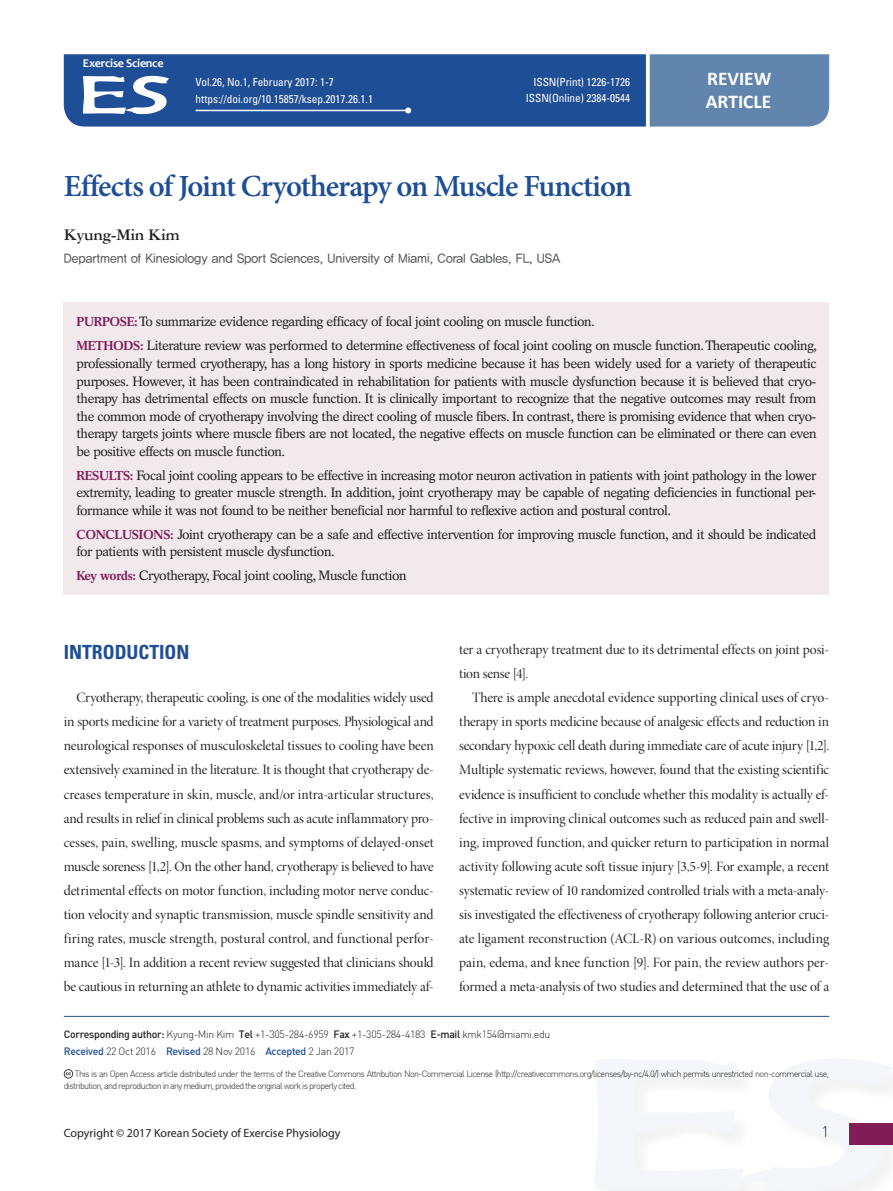
<style>
.page{position:relative;width:893px;height:1191px;background:#fff}
.page>*{position:absolute;margin:0;border:0;box-sizing:border-box;transform-origin:0 0}
.제목_영문{font:600 30.75px "Minion Pro";letter-spacing:-.03em;color:#1e4e96}
.t1{font:700 19.5px "Calibri";color:#fff}
.소제목1{font:700 condensed 19.5px "Univers LT Std";color:#1e4e96}
.저자_영문{font:700 17.25px "Garamond 3 LT Std";letter-spacing:-.02em;color:#231f20}
.러닝헤드{font:15px "Dinlig";color:#231f20}
.본문{font:14.25px/24px "Minion Pro Disp";letter-spacing:-.01em;color:#231f20;text-align:justify}
.초록{font:13.5px/17.5px "Rotation LT Std";letter-spacing:-.03em;color:#231f20;text-align:justify}
.소속_한글{font:12.75px "YDVYGO13";color:#57585a;scale:.95 1}
.t2{font:12px "Myriad Pro";color:#231f20}
.t3{font:700 12px "Candara";letter-spacing:-.02em;color:#fff}
.doi{font:condensed 11.25px "Univers LT Std";color:#fff}
.volume{font:condensed 11.25px "Univers LT Std";color:#fff}
.교신저자{font:10.5px "Dinlig";letter-spacing:-.03em;color:#231f20}
.t4{font:9px/11.9px "Dinlig";letter-spacing:-.07em;color:#231f20}
.s1{font-weight:700;font-size:12.9px;color:#811c57}
.s2{font-family:"Dinmed"}
.s3{font-family:"Dinmed";color:#1e4e96}
</style>
<div class="page">
<svg style="left:595px;top:1059px;width:298px;height:132px"></svg>
<div style="left:849px;top:1123px;width:44px;height:21px;background:#811c57"></div>
<hr style="left:64px;top:1016px;width:765px;height:1px;background:#1e4e96">
<svg style="left:64px;top:1069px;width:9px;height:9px"></svg>
<div style="left:64px;top:302px;width:765px;height:293px;background:#f1e9ec"></div>
<svg style="left:64px;top:54px;width:765px;height:73px;background:#3964a0"></svg>
<p class="t3" style="left:83px;top:56px;width:82px">Exercise Science</p>
<p class="volume" style="left:196px;top:75px;width:140px">Vol.26, No.1, February 2017: 1-7</p>
<p class="doi" style="left:196px;top:91px;width:179px">https://doi.org/10.15857/ksep.2017.26.1.1</p>
<p class="doi" style="left:533px;top:75px;width:98px">ISSN(Print) 1226-1726</p>
<p class="doi" style="left:526px;top:91px;width:106px">ISSN(Online) 2384-0544</p>
<p class="제목_영문" style="left:64px;top:165px;width:570px">Effects of Joint Cryotherapy on Muscle Function</p>
<p class="저자_영문" style="left:64px;top:225px;width:118px">Kyung-Min Kim</p>
<p class="소속_한글" style="left:64px;top:249px;width:524px">Department of Kinesiology and Sport Sciences, University of Miami, Coral Gables, FL, USA</p>
<p class="t1" style="left:707px;top:66px;width:66px">REVIEW</p>
<p class="t1" style="left:706px;top:89px;width:67px">ARTICLE</p>
<p class="초록" style="left:77px;top:313px;width:520px"><span class="s1">PURPOSE:</span> To summarize evidence regarding efficacy of focal joint cooling on muscle function.</p>
<p class="초록" style="left:77px;top:337px;width:742px"><span class="s1">METHODS:</span> Literature review was performed to determine effectiveness of focal joint cooling on muscle function. Therapeutic cooling, professionally termed cryotherapy, has a long history in sports medicine because it has been widely used for a variety of therapeutic purposes. However, it has been contraindicated in rehabilitation for patients with muscle dysfunction because it is believed that cryo&shy;therapy has detrimental effects on muscle function. It is clinically important to recognize that the negative outcomes may result from the common mode of cryotherapy involving the direct cooling of muscle fibers. In contrast, there is promising evidence that when cryo&shy;therapy targets joints where muscle fibers are not located, the negative effects on muscle function can be eliminated or there can even be positive effects on muscle function.</p>
<p class="초록" style="left:77px;top:466px;width:741px"><span class="s1">RESULTS:</span> Focal joint cooling appears to be effective in increasing motor neuron activation in patients with joint pathology in the lower extremity, leading to greater muscle strength. In addition, joint cryotherapy may be capable of negating deficiencies in functional per&shy;formance while it was not found to be neither beneficial nor harmful to reflexive action and postural control.</p>
<p class="초록" style="left:77px;top:525px;width:741px"><span class="s1">CONCLUSIONS:</span> Joint cryotherapy can be a safe and effective intervention for improving muscle function, and it should be indicated for patients with persistent muscle dysfunction.</p>
<p class="초록" style="left:77px;top:567px;width:332px"><span class="s1">Key words:</span> Cryotherapy, Focal joint cooling, Muscle function</p>
<p class="소제목1" style="left:64px;top:640px;width:127px">INTRODUCTION</p>
<p class="본문" style="left:64px;top:686px;width:371px;text-indent:13px">Cryotherapy, therapeutic cooling, is one of the modalities widely used in sports medicine for a variety of treatment purposes. Physiological and neurological responses of musculoskeletal tissues to cooling have been extensively examined in the literature. It is thought that cryotherapy de&shy;creases temperature in skin, muscle, and/or intra-articular structures, and results in relief in clinical problems such as acute inflammatory pro&shy;cesses, pain, swelling, muscle spasms, and symptoms of delayed-onset muscle soreness [1,2]. On the other hand, cryotherapy is believed to have detrimental effects on motor function, including motor nerve conduc&shy;tion velocity and synaptic transmission, muscle spindle sensitivity and firing rates, muscle strength, postural control, and functional perfor&shy;mance [1-3]. In addition a recent review suggested that clinicians should be cautious in returning an athlete to dynamic activities immediately af-</p>
<p class="본문" style="left:459px;top:638px;width:371px">ter a cryotherapy treatment due to its detrimental effects on joint posi&shy;tion sense [4].</p>
<p class="본문" style="left:459px;top:686px;width:371px;text-indent:13px">There is ample anecdotal evidence supporting clinical uses of cryo&shy;therapy in sports medicine because of analgesic effects and reduction in secondary hypoxic cell death during immediate care of acute injury [1,2].<br>Multiple systematic reviews, however, found that the existing scientific evidence is insufficient to conclude whether this modality is actually ef&shy;fective in improving clinical outcomes such as reduced pain and swell&shy;ing, improved function, and quicker return to participation in normal activity following acute soft tissue injury [3,5-9]. For example, a recent systematic review of 10 randomized controlled trials with a meta-analy&shy;sis investigated the effectiveness of cryotherapy following anterior cruci&shy;ate ligament reconstruction (ACL-R) on various outcomes, including pain, edema, and knee function [9]. For pain, the review authors per&shy;formed a meta-analysis of two studies and determined that the use of a</p>
<p class="교신저자" style="left:64px;top:1027px;width:488px"><span class="s2">Corresponding author:</span> Kyung-Min Kim <span class="s2">Tel</span> +1-305-284-6959 <span class="s2">Fax</span> +1-305-284-4183 <span class="s2">E-mail</span> kmk154@miami.edu</p>
<p class="교신저자" style="left:64px;top:1044px;width:292px"><span class="s3">Received</span> 22 Oct 2016 <span class="s3">Revised</span> 28 Nov 2016 <span class="s3">Accepted</span> 2 Jan 2017</p>
<p class="t4" style="left:64px;top:1067px;width:767px;text-indent:11px">This is an Open Access article distributed under the terms of the Creative Commons Attribution Non-Commercial License (http://creativecommons.org/licenses/by-nc/4.0/) which permits unrestricted non-commercial use, distribution, and reproduction in any medium, provided the original work is properly cited.</p>
<p class="t2" style="left:64px;top:1125px;width:278px">Copyright © 2017 Korean Society of Exercise Physiology</p>
<p class="러닝헤드" style="left:821px;top:1122px;width:9px">1</p>
</div>
